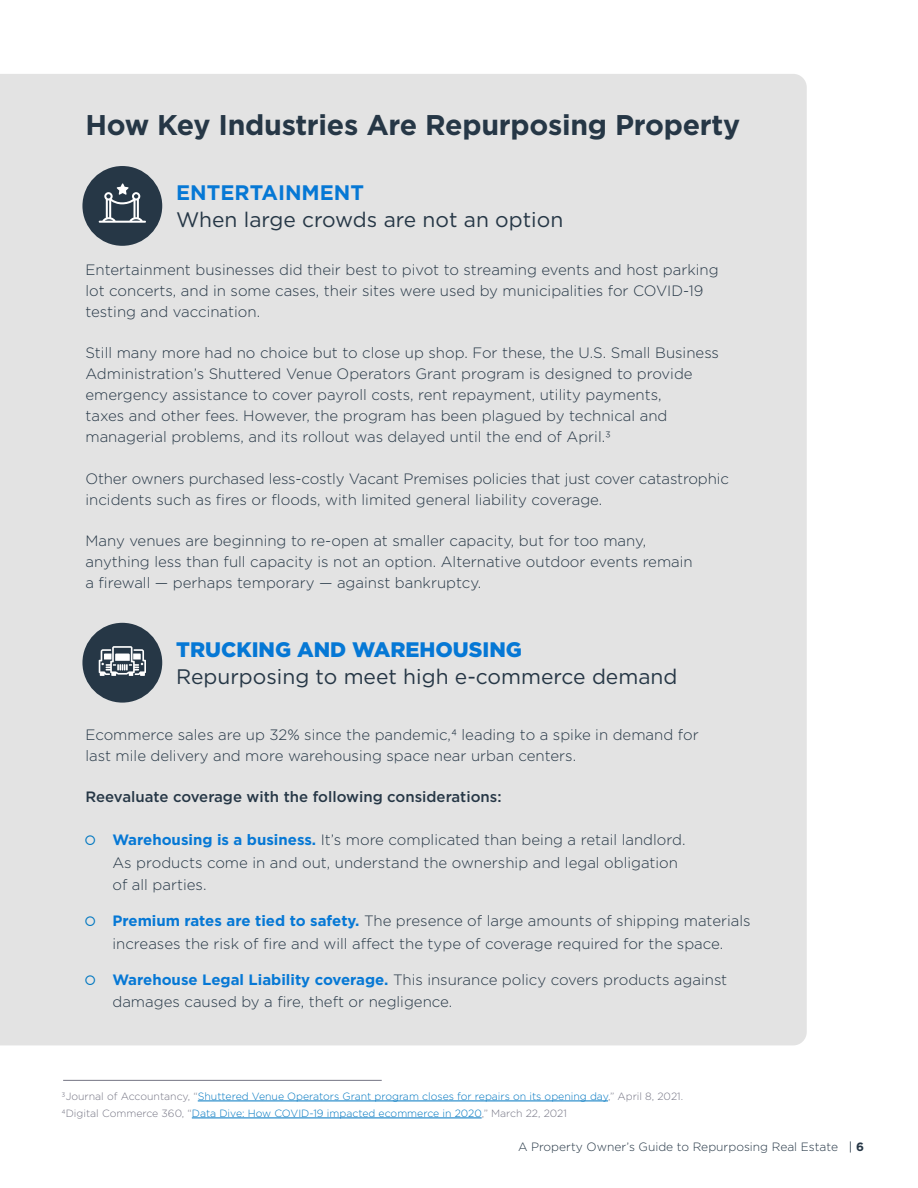
<style>
.page{position:relative;width:918px;height:1188px;background:#fff}
.page>*{position:absolute;margin:0;border:0;box-sizing:border-box;transform-origin:0 0}
.t1{font:700 28.5px "Gotham";letter-spacing:-.01em;color:#263746}
.t2{font:21px "Gotham";color:#263746}
.t3{font:900 21px "Gotham";color:#0678d5}
.t4{font:700 21px "Gotham";color:#0678d5}
.t5{font:300 15px/21px "Gotham";color:#263746}
.t6{font:500 15px "Gotham";color:#263746}
.t7{font:300 12px "Gotham";color:#263746}
.t8{font:300 10.5px/17px "Gotham";color:#0077c1}
.s1{font-weight:700;color:#0678d5}
.s2{color:#757584}
.s3{font-weight:400}
.s4{font-weight:700}
</style>
<div class="page">
<div style="left:0;top:74px;width:807px;height:971px;background:#e3e3e3"></div>
<div style="left:82px;top:166px;width:80px;height:80px;background:#263746;border-radius:50%"></div>
<svg style="left:99px;top:183px;width:47px;height:40px"></svg>
<div style="left:82px;top:623px;width:80px;height:80px;background:#263746;border-radius:50%"></div>
<svg style="left:99px;top:646px;width:47px;height:30px"></svg>
<hr style="left:198px;top:1101px;width:410px;height:1px;background:#0077c1">
<hr style="left:192px;top:1118px;width:290px;height:1px;background:#0077c1">
<hr style="left:63px;top:1080px;width:319px;height:1px;background:#757584">
<svg style="left:85px;top:835px;width:10px;height:10px"></svg>
<svg style="left:85px;top:916px;width:10px;height:10px"></svg>
<svg style="left:85px;top:975px;width:10px;height:10px"></svg>
<h1 class="t1" style="left:85px;top:106px;width:656px">How Key Industries Are Repurposing Property</h1>
<h2 class="t4" style="left:176px;top:178px;width:189px">ENTERTAINMENT</h2>
<h2 class="t2" style="left:176px;top:206px;width:389px">When large crowds are not an option</h2>
<p class="t5" style="left:85px;top:258px;width:635px">Entertainment businesses did their best to pivot to streaming events and host parking lot concerts, and in some cases, their sites were used by municipalities for COVID-19 testing and vaccination.</p>
<p class="t5" style="left:85px;top:342px;width:635px">Still many more had no choice but to close up shop. For these, the U.S. Small Business Administration’s Shuttered Venue Operators Grant program is designed to provide emergency assistance to cover payroll costs, rent repayment, utility payments,<br>taxes and other fees. However, the program has been plagued by technical and managerial problems, and its rollout was delayed until the end of April.3</p>
<p class="t5" style="left:85px;top:468px;width:645px">Other owners purchased less-costly Vacant Premises policies that just cover catastrophic incidents such as fires or floods, with limited general liability coverage.</p>
<p class="t5" style="left:85px;top:530px;width:609px">Many venues are beginning to re-open at smaller capacity, but for too many, anything less than full capacity is not an option. Alternative outdoor events remain a firewall — perhaps temporary — against bankruptcy.</p>
<h2 class="t3" style="left:176px;top:635px;width:347px">TRUCKING AND WAREHOUSING</h2>
<h2 class="t2" style="left:176px;top:663px;width:503px">Repurposing to meet high e-commerce demand</h2>
<p class="t5" style="left:85px;top:723px;width:615px">Ecommerce sales are up 32% since the pandemic,4 leading to a spike in demand for last mile delivery and more warehousing space near urban centers.</p>
<p class="t6" style="left:85px;top:787px;width:418px">Reevaluate coverage with the following considerations:</p>
<p class="t5" style="left:112px;top:828px;width:575px;line-height:22.5px"><span class="s1">Warehousing is a business.</span> It’s more complicated than being a retail landlord.<br>As products come in and out, understand the ownership and legal obligation of all parties.</p>
<p class="t5" style="left:112px;top:909px;width:640px;line-height:22.5px"><span class="s1">Premium rates are tied to safety.</span> The presence of large amounts of shipping materials increases the risk of fire and will affect the type of coverage required for the space.</p>
<p class="t5" style="left:112px;top:968px;width:616px;line-height:22.5px"><span class="s1">Warehouse Legal Liability coverage.</span> This insurance policy covers products against damages caused by a fire, theft or negligence.</p>
<p class="t8" style="left:61px;top:1087px;width:623px"><span class="s2">3Journal of Accountancy, “</span>Shuttered Venue Operators Grant program closes for repairs on its opening day<span class="s2">,” April 8, 2021.<br>4Digital Commerce 360, “</span>Data Dive: How COVID-19 impacted ecommerce in 2020<span class="s2">,” March 22, 2021</span></p>
<p class="t7" style="left:518px;top:1139px;width:347px">A Property Owner’s Guide to Repurposing Real Estate <span class="s3">|</span> <span class="s4">6</span></p>
</div>
